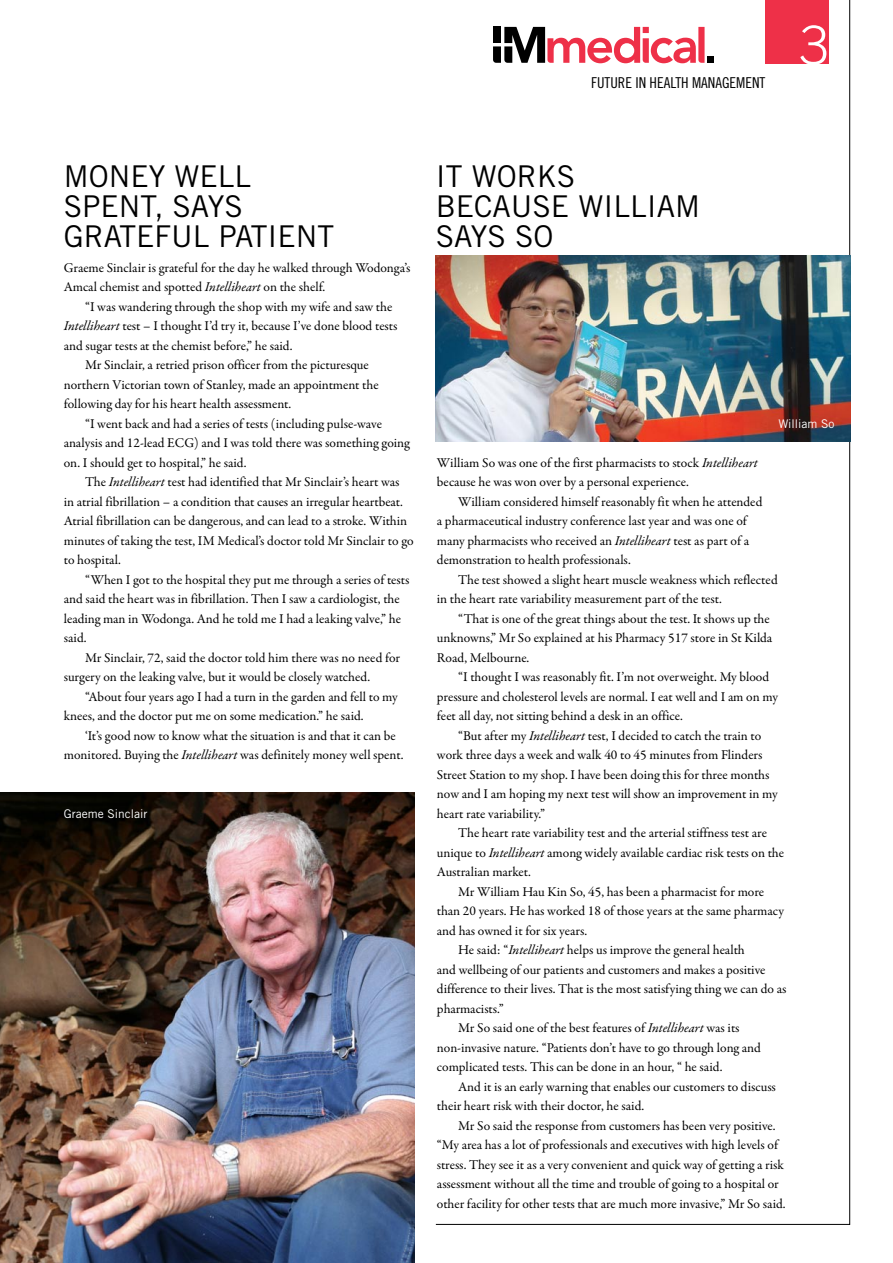
<style>
.page{position:relative;width:893px;height:1263px;background:#fff}
.page>*{position:absolute;margin:0;border:0;box-sizing:border-box;transform-origin:0 0}
.t1{font:30px/30px "Trade Gothic";color:#000}
.t2{font:15px "Trade Gothic Cond Eighteen";color:#000}
.t3{font:13.5px/19.5px "Garamond Premr Pro";color:#000}
.t4{font:12px "Trade Gothic";color:#fff}
.s1{font-style:italic}
</style>
<div class="page">
<svg style="left:435px;top:0;width:415px;height:1225px"></svg>
<svg style="left:493px;top:27px;width:220px;height:36px"></svg>
<img style="left:436px;top:255px;width:414px;height:186px">
<img style="left:0;top:792px;width:415px;height:471px">
<p class="t2" style="left:591px;top:74px;width:176px">FUTURE IN HEALTH MANAGEMENT</p>
<h1 class="t1" style="left:64px;top:161px;width:265px">MONEY WELL<br>SPENT, SAYS<br>GRATEFUL PATIENT</h1>
<p class="t3" style="left:64px;top:258px;width:348px">Graeme Sinclair is grateful for the day he walked through Wodonga’s<br>Amcal chemist and spotted <span class="s1">Intelliheart</span> on the shelf.</p>
<p class="t3" style="left:85px;top:297px;width:309px">“I was wandering through the shop with my wife and saw the</p>
<p class="t3" style="left:64px;top:316px;width:335px"><span class="s1">Intelliheart</span> test – I thought I’d try it, because I’ve done blood tests</p>
<p class="t3" style="left:64px;top:336px;width:230px">and sugar tests at the chemist before,” he said.</p>
<p class="t3" style="left:85px;top:355px;width:285px">Mr Sinclair, a retried prison officer from the picturesque</p>
<p class="t3" style="left:64px;top:375px;width:316px">northern Victorian town of Stanley, made an appointment the</p>
<p class="t3" style="left:64px;top:394px;width:229px">following day for his heart health assessment.</p>
<p class="t3" style="left:85px;top:414px;width:298px">“I went back and had a series of tests (including pulse-wave</p>
<p class="t3" style="left:64px;top:433px;width:348px">analysis and 12-lead ECG) and I was told there was something going</p>
<p class="t3" style="left:64px;top:453px;width:184px">on. I should get to hospital,” he said.</p>
<p class="t3" style="left:85px;top:472px;width:316px">The <span class="s1">Intelliheart</span> test had identified that Mr Sinclair’s heart was</p>
<p class="t3" style="left:64px;top:492px;width:341px">in atrial fibrillation – a condition that causes an irregular heartbeat.</p>
<p class="t3" style="left:64px;top:511px;width:345px">Atrial fibrillation can be dangerous, and can lead to a stroke. Within</p>
<p class="t3" style="left:64px;top:531px;width:351px">minutes of taking the test, IM Medical’s doctor told Mr Sinclair to go</p>
<p class="t3" style="left:64px;top:550px;width:59px">to hospital.</p>
<p class="t3" style="left:85px;top:570px;width:326px">“When I got to the hospital they put me through a series of tests</p>
<p class="t3" style="left:64px;top:589px;width:337px">and said the heart was in fibrillation. Then I saw a cardiologist, the</p>
<p class="t3" style="left:64px;top:609px;width:339px">leading man in Wodonga. And he told me I had a leaking valve,” he</p>
<p class="t3" style="left:64px;top:628px;width:24px">said.</p>
<p class="t3" style="left:85px;top:648px;width:317px">Mr Sinclair, 72, said the doctor told him there was no need for</p>
<p class="t3" style="left:64px;top:667px;width:308px">surgery on the leaking valve, but it would be closely watched.</p>
<p class="t3" style="left:85px;top:687px;width:314px">“About four years ago I had a turn in the garden and fell to my</p>
<p class="t3" style="left:64px;top:706px;width:301px">knees, and the doctor put me on some medication.” he said.</p>
<p class="t3" style="left:85px;top:726px;width:312px">‘It’s good now to know what the situation is and that it can be</p>
<p class="t3" style="left:64px;top:745px;width:341px">monitored. Buying the <span class="s1">Intelliheart</span> was definitely money well spent.</p>
<p class="t4" style="left:64px;top:806px;width:85px">GRAEME SINCLAIR</p>
<h1 class="t1" style="left:436px;top:161px;width:266px">IT WORKS<br>BECAUSE WILLIAM<br>SAYS SO</h1>
<p class="t4" style="left:778px;top:416px;width:58px">WILLIAM SO</p>
<p class="t3" style="left:437px;top:453px;width:322px">William So was one of the first pharmacists to stock <span class="s1">Intelliheart </span>because he was won over by a personal experience.</p>
<p class="t3" style="left:437px;top:492px;width:327px;text-indent:21px">William considered himself reasonably fit when he attended a pharmaceutical industry conference last year and was one of many pharmacists who received an <span class="s1">Intelliheart</span> test as part of a demonstration to health professionals.</p>
<p class="t3" style="left:437px;top:570px;width:342px;text-indent:21px">The test showed a slight heart muscle weakness which reflected in the heart rate variability measurement part of the test.</p>
<p class="t3" style="left:437px;top:609px;width:337px;text-indent:21px">“That is one of the great things about the test. It shows up the unknowns,” Mr So explained at his Pharmacy 517 store in St Kilda<br>Road, Melbourne.</p>
<p class="t3" style="left:437px;top:667px;width:343px;text-indent:21px">“I thought I was reasonably fit. I’m not overweight. My blood pressure and cholesterol levels are normal. I eat well and I am on my feet all day, not sitting behind a desk in an office.</p>
<p class="t3" style="left:437px;top:726px;width:342px;text-indent:21px">“But after my <span class="s1">Intelliheart</span> test, I decided to catch the train to work three days a week and walk 40 to 45 minutes from Flinders Street Station to my shop. I have been doing this for three months now and I am hoping my next test will show an improvement in my heart rate variability.”</p>
<p class="t3" style="left:437px;top:823px;width:349px;text-indent:21px">The heart rate variability test and the arterial stiffness test are unique to <span class="s1">Intelliheart</span> among widely available cardiac risk tests on the<br>Australian market.</p>
<p class="t3" style="left:458px;top:882px;width:307px">Mr William Hau Kin So, 45, has been a pharmacist for more</p>
<p class="t3" style="left:437px;top:901px;width:348px">than 20 years. He has worked 18 of those years at the same pharmacy</p>
<p class="t3" style="left:437px;top:921px;width:152px">and has owned it for six years.</p>
<p class="t3" style="left:458px;top:940px;width:288px">He said: “<span class="s1">Intelliheart</span> helps us improve the general health</p>
<p class="t3" style="left:437px;top:960px;width:330px">and wellbeing of our patients and customers and makes a positive</p>
<p class="t3" style="left:437px;top:979px;width:351px">difference to their lives. That is the most satisfying thing we can do as</p>
<p class="t3" style="left:437px;top:999px;width:68px">pharmacists.”</p>
<p class="t3" style="left:458px;top:1018px;width:283px">Mr So said one of the best features of <span class="s1">Intelliheart</span> was its</p>
<p class="t3" style="left:437px;top:1038px;width:326px">non-invasive nature. “Patients don’t have to go through long and</p>
<p class="t3" style="left:437px;top:1057px;width:287px">complicated tests. This can be done in an hour, “ he said.</p>
<p class="t3" style="left:458px;top:1077px;width:319px">And it is an early warning that enables our customers to discuss</p>
<p class="t3" style="left:437px;top:1096px;width:209px">their heart risk with their doctor, he said.</p>
<p class="t3" style="left:458px;top:1116px;width:319px">Mr So said the response from customers has been very positive.</p>
<p class="t3" style="left:437px;top:1135px;width:343px">“My area has a lot of professionals and executives with high levels of</p>
<p class="t3" style="left:437px;top:1155px;width:348px">stress. They see it as a very convenient and quick way of getting a risk</p>
<p class="t3" style="left:437px;top:1174px;width:343px">assessment without all the time and trouble of going to a hospital or</p>
<p class="t3" style="left:437px;top:1194px;width:350px">other facility for other tests that are much more invasive,” Mr So said.</p>
</div>
